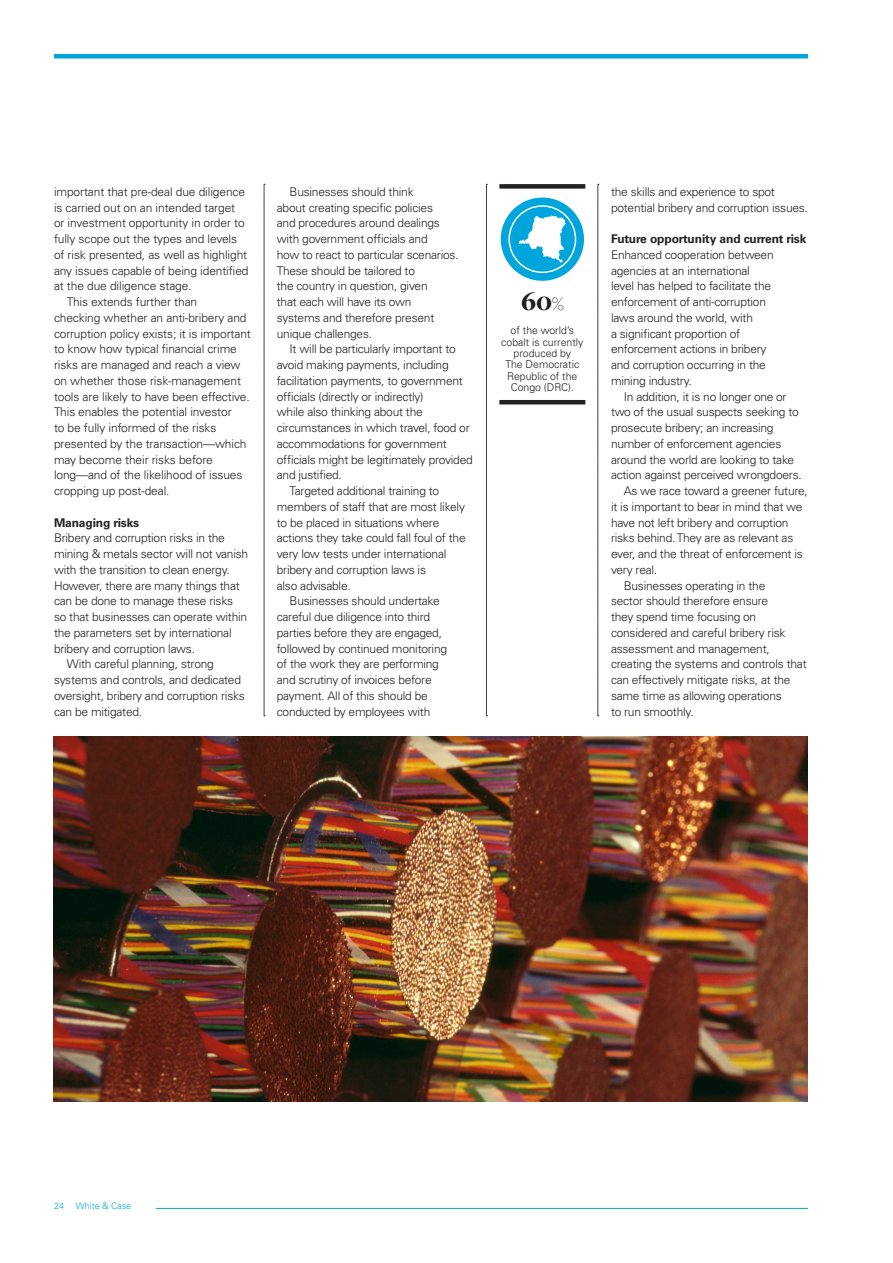
<style>
.page{position:relative;width:893px;height:1263px;background:#fff}
.page>*{position:absolute;margin:0;border:0;box-sizing:border-box;transform-origin:0 0}
.t1{font:900 27px "Freight Disp Pro";color:#231f20}
.Body_Copy_-_indent{font:300 12px/15.8px "Univers LT Pro 45";letter-spacing:-.02em;color:#231f20}
.Body_copy_-_no_inden{font:300 12px/15.8px "Univers LT Pro 45";letter-spacing:-.02em;color:#231f20}
.Subhead{font:700 12px "Univers LT Pro 65";letter-spacing:-.01em;color:#231f20}
.Graphic_-_text{font:300 10.8px/11.6px "Univers LT Pro 45";color:#231f20;text-align:center}
.t2{font:300 9px "Univers LT Pro 45";color:#00a6db}
.s1{font-size:19.5px}
</style>
<div class="page">
<hr style="left:156px;top:1208px;width:652px;height:1px;background:#00a6db">
<div style="left:54px;top:54px;width:754px;height:5px;background:#00a6db"></div>
<svg style="left:264px;top:184px;width:1px;height:532px"></svg>
<svg style="left:486px;top:184px;width:1px;height:532px"></svg>
<svg style="left:598px;top:184px;width:1px;height:532px"></svg>
<div style="left:499px;top:184px;width:86px;height:5px;background:#231f20"></div>
<hr style="left:499px;top:400px;width:86px;height:4px;background:#231f20">
<div style="left:501px;top:198px;width:83px;height:83px;background:#00a6db;border-radius:50%"></div>
<div style="left:508px;top:205px;width:68px;height:68px;border:2px solid #fff;border-radius:50%"></div>
<img style="left:54px;top:736px;width:754px;height:365px">
<svg style="left:518px;top:216px;width:48px;height:47px"></svg>
<p class="Body_Copy_-_indent" style="left:54px;top:184px;width:196px">important that pre-deal due diligence is carried out on an intended target or investment opportunity in order to fully scope out the types and levels of risk presented, as well as highlight any issues capable of being identified at the due diligence stage.</p>
<p class="Body_Copy_-_indent" style="left:54px;top:294px;width:198px;text-indent:13px">This extends further than<br>checking whether an anti-bribery and corruption policy exists; it is important to know how typical financial crime risks are managed and reach a view on whether those risk-management tools are likely to have been effective.<br>This enables the potential investor<br>to be fully informed of the risks presented by the transaction—which may become their risks before long—and of the likelihood of issues cropping up post-deal.</p>
<p class="Subhead" style="left:54px;top:515px;width:87px">Managing risks</p>
<p class="Body_copy_-_no_inden" style="left:54px;top:530px;width:196px">Bribery and corruption risks in the mining &amp; metals sector will not vanish with the transition to clean energy.<br>However, there are many things that can be done to manage these risks so that businesses can operate within the parameters set by international bribery and corruption laws.</p>
<p class="Body_Copy_-_indent" style="left:54px;top:656px;width:192px;text-indent:13px">With careful planning, strong systems and controls, and dedicated oversight, bribery and corruption risks can be mitigated.</p>
<p class="Body_Copy_-_indent" style="left:277px;top:184px;width:183px;text-indent:13px">Businesses should think<br>about creating specific policies<br>and procedures around dealings with government officials and<br>how to react to particular scenarios.<br>These should be tailored to<br>the country in question, given<br>that each will have its own<br>systems and therefore present unique challenges.</p>
<p class="Body_Copy_-_indent" style="left:277px;top:341px;width:198px;text-indent:13px">It will be particularly important to avoid making payments, including facilitation payments, to government officials (directly or indirectly)<br>while also thinking about the circumstances in which travel, food or accommodations for government officials might be legitimately provided and justified.</p>
<p class="Body_Copy_-_indent" style="left:277px;top:483px;width:190px;text-indent:13px">Targeted additional training to members of staff that are most likely to be placed in situations where actions they take could fall foul of the very low tests under international bribery and corruption laws is<br>also advisable.</p>
<p class="Body_Copy_-_indent" style="left:277px;top:593px;width:172px;text-indent:13px">Businesses should undertake careful due diligence into third parties before they are engaged, followed by continued monitoring of the work they are performing and scrutiny of invoices before payment. All of this should be conducted by employees with</p>
<p class="t1" style="left:521px;top:283px;width:44px">60<span class="s1">%</span></p>
<p class="Graphic_-_text" style="left:501px;top:324px;width:84px">of the world’s cobalt is currently produced by<br>The Democratic<br>Republic of the<br>Congo (DRC).</p>
<p class="Body_Copy_-_indent" style="left:611px;top:184px;width:198px">the skills and experience to spot potential bribery and corruption issues.</p>
<p class="Subhead" style="left:611px;top:232px;width:197px">Future opportunity and current risk</p>
<p class="Body_copy_-_no_inden" style="left:611px;top:247px;width:164px">Enhanced cooperation between agencies at an international level has helped to facilitate the enforcement of anti-corruption laws around the world, with<br>a significant proportion of enforcement actions in bribery and corruption occurring in the mining industry.</p>
<p class="Body_Copy_-_indent" style="left:611px;top:388px;width:192px;text-indent:13px">In addition, it is no longer one or two of the usual suspects seeking to prosecute bribery; an increasing number of enforcement agencies around the world are looking to take action against perceived wrongdoers.</p>
<p class="Body_Copy_-_indent" style="left:611px;top:483px;width:198px;text-indent:13px">As we race toward a greener future, it is important to bear in mind that we have not left bribery and corruption risks behind. They are as relevant as ever, and the threat of enforcement is very real.</p>
<p class="Body_Copy_-_indent" style="left:611px;top:577px;width:197px;text-indent:13px">Businesses operating in the<br>sector should therefore ensure<br>they spend time focusing on considered and careful bribery risk assessment and management, creating the systems and controls that can effectively mitigate risks, at the same time as allowing operations<br>to run smoothly.</p>
<p class="t2" style="left:54px;top:1200px;width:12px">24</p>
<p class="t2" style="left:76px;top:1200px;width:57px">White &amp; Case</p>
</div>
